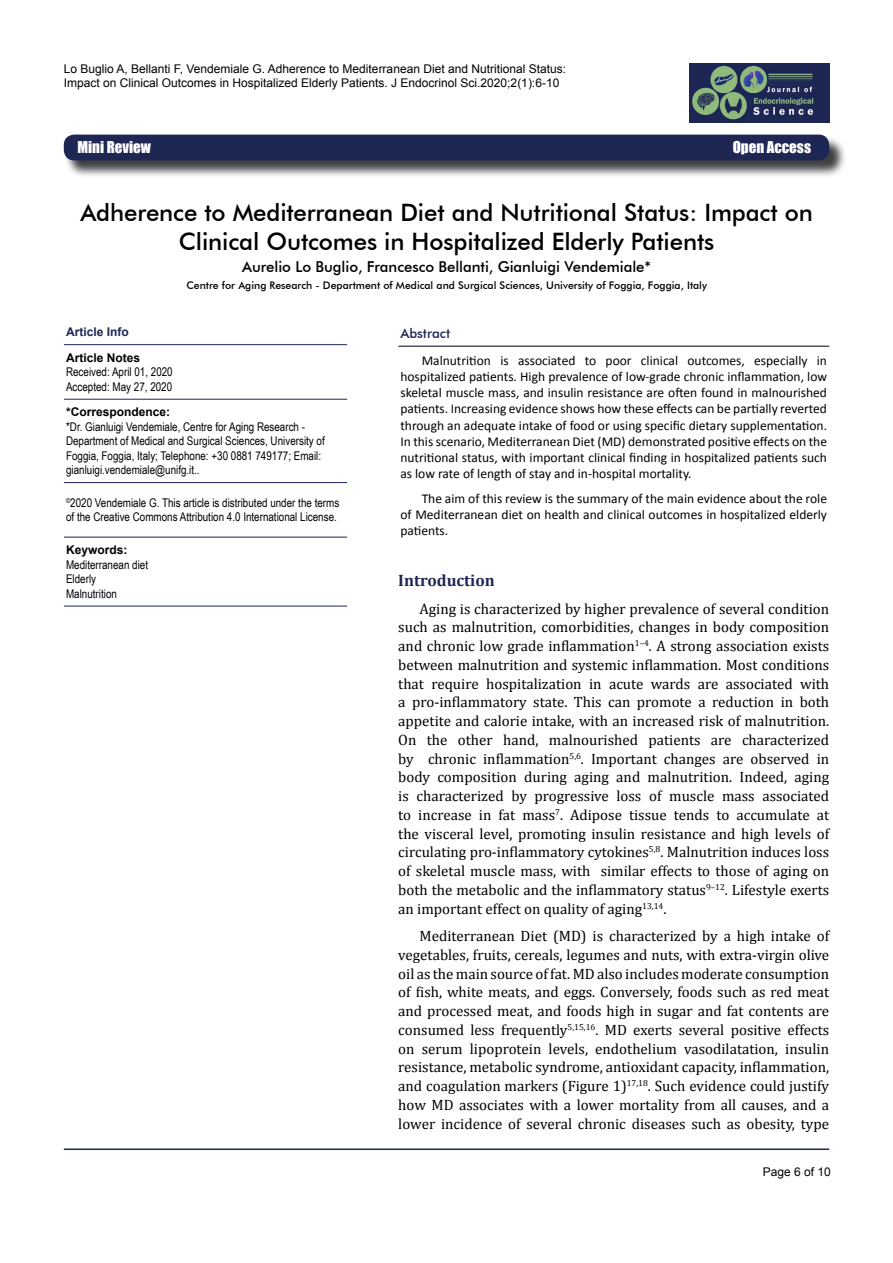
<style>
.page{position:relative;width:893px;height:1263px;background:#fff}
.page>*{position:absolute;margin:0;border:0;box-sizing:border-box;transform-origin:0 0}
.t1{font:500 24px/28.8px "Futura BT";letter-spacing:-.005em;color:#000;text-align:center}
.t2{font:700 16.5px "Cambria";color:#1e2654}
.t3{font:15px/18.8px "Cambria";color:#000;text-align:justify}
.t4{font:500 15px "Futura BT";letter-spacing:-.005em;color:#000}
.t5{font:15px "Impact";color:#fff}
.t6{font:13.5px/16.2px "Calibri";color:#000;text-align:justify}
.t7{font:500 13.5px "Futura BT";color:#1e2654}
.t8{font:12px/14.4px "Arial Narrow";color:#000}
.t9{font:12px/14.4px "Arial";color:#000}
.t10{font:700 12px "Arial";color:#000}
.t11{font:700 12px "Arial";color:#1e2654}
.t12{font:500 10.5px "Futura BT";color:#000}
</style>
<div class="page">
<div style="left:65px;top:135px;width:781px;height:43px;background:#000;opacity:.75"></div>
<div style="left:64px;top:135px;width:765px;height:25px;background:#1e2654;border-radius:10px"></div>
<hr style="left:64px;top:1148px;width:765px;height:2px;background:#1e2654">
<img style="left:690px;top:64px;width:139px;height:58px">
<hr style="left:64px;top:399px;width:283px;height:1px;background:#1e2654">
<hr style="left:64px;top:482px;width:283px;height:1px;background:#1e2654">
<hr style="left:64px;top:537px;width:283px;height:1px;background:#1e2654">
<hr style="left:64px;top:606px;width:283px;height:1px;background:#1e2654">
<hr style="left:64px;top:344px;width:283px;height:1px;background:#1e2654">
<hr style="left:398px;top:346px;width:431px;height:1px;background:#000">
<p class="t9" style="left:64px;top:61px;width:504px">Lo Buglio A, Bellanti F, Vendemiale G. Adherence to Mediterranean Diet and Nutritional Status:<br>Impact on Clinical Outcomes in Hospitalized Elderly Patients. J Endocrinol Sci.2020;2(1):6-10</p>
<p class="t5" style="left:77px;top:136px;width:75px">Mini Review</p>
<p class="t5" style="left:733px;top:136px;width:80px">Open Access</p>
<h1 class="t1" style="left:80px;top:198px;width:734px">Adherence to Mediterranean Diet and Nutritional Status: Impact on<br>Clinical Outcomes in Hospitalized Elderly Patients</h1>
<p class="t4" style="left:242px;top:258px;width:410px">Aurelio Lo Buglio, Francesco Bellanti, Gianluigi Vendemiale*</p>
<p class="t12" style="left:186px;top:279px;width:522px">Centre for Aging Research - Department of Medical and Surgical Sciences, University of Foggia, Foggia, Italy</p>
<p class="t11" style="left:66px;top:324px;width:64px">Article Info</p>
<p class="t10" style="left:66px;top:350px;width:76px">Article Notes</p>
<p class="t8" style="left:66px;top:364px;width:108px">Received: April 01, 2020<br>Accepted: May 27, 2020</p>
<p class="t10" style="left:66px;top:404px;width:106px">*Correspondence:</p>
<p class="t8" style="left:66px;top:419px;width:260px">*Dr. Gianluigi Vendemiale, Centre for Aging Research - Department of Medical and Surgical Sciences, University of Foggia, Foggia, Italy; Telephone: +30 0881 749177; Email: gianluigi.vendemiale@unifg.it..</p>
<p class="t8" style="left:66px;top:495px;width:275px"><sup>©</sup>2020 Vendemiale G. This article is distributed under the terms of the Creative Commons Attribution 4.0 International License.</p>
<p class="t10" style="left:66px;top:542px;width:63px">Keywords:</p>
<p class="t8" style="left:66px;top:557px;width:84px">Mediterranean diet<br>Elderly<br>Malnutrition</p>
<p class="t7" style="left:400px;top:325px;width:51px">Abstract</p>
<p class="t6" style="left:400px;top:352px;width:428px;text-indent:21px">Malnutrition is associated to poor clinical outcomes, especially in hospitalized patients. High prevalence of low-grade chronic inflammation, low skeletal muscle mass, and insulin resistance are often found in malnourished patients. Increasing evidence shows how these effects can be partially reverted through an adequate intake of food or using specific dietary supplementation.<br>In this scenario, Mediterranean Diet (MD) demonstrated positive effects on the nutritional status, with important clinical finding in hospitalized patients such as low rate of length of stay and in-hospital mortality.</p>
<p class="t6" style="left:400px;top:490px;width:428px;text-indent:21px">The aim of this review is the summary of the main evidence about the role of Mediterranean diet on health and clinical outcomes in hospitalized elderly patients.</p>
<p class="t2" style="left:398px;top:569px;width:98px">Introduction</p>
<p class="t3" style="left:398px;top:599px;width:432px;text-indent:21px">Aging is characterized by higher prevalence of several condition such as malnutrition, comorbidities, changes in body composition and chronic low grade inflammation<sup>1–4</sup>. A strong association exists between malnutrition and systemic inflammation. Most conditions that require hospitalization in acute wards are associated with a pro-inflammatory state. This can promote a reduction in both appetite and calorie intake, with an increased risk of malnutrition.<br>On the other hand, malnourished patients are characterized by chronic inflammation<sup>5,6</sup>. Important changes are observed in body composition during aging and malnutrition. Indeed, aging is characterized by progressive loss of muscle mass associated to increase in fat mass<sup>7</sup>. Adipose tissue tends to accumulate at the visceral level, promoting insulin resistance and high levels of circulating pro-inflammatory cytokines<sup>5,8</sup>. Malnutrition induces loss of skeletal muscle mass, with similar effects to those of aging on both the metabolic and the inflammatory status<sup>9–12</sup>. Lifestyle exerts an important effect on quality of aging<sup>13,14</sup>.</p>
<p class="t3" style="left:398px;top:926px;width:432px;text-indent:21px">Mediterranean Diet (MD) is characterized by a high intake of vegetables, fruits, cereals, legumes and nuts, with extra-virgin olive oil as the main source of fat. MD also includes moderate consumption of fish, white meats, and eggs. Conversely, foods such as red meat and processed meat, and foods high in sugar and fat contents are consumed less frequently<sup>5,15,16</sup>. MD exerts several positive effects on serum lipoprotein levels, endothelium vasodilatation, insulin resistance, metabolic syndrome, antioxidant capacity, inflammation, and coagulation markers (Figure 1)<sup>17,18</sup>. Such evidence could justify how MD associates with a lower mortality from all causes, and a lower incidence of several chronic diseases such as obesity, type</p>
<p class="t9" style="left:763px;top:1165px;width:70px">Page 6 of 10</p>
</div>
